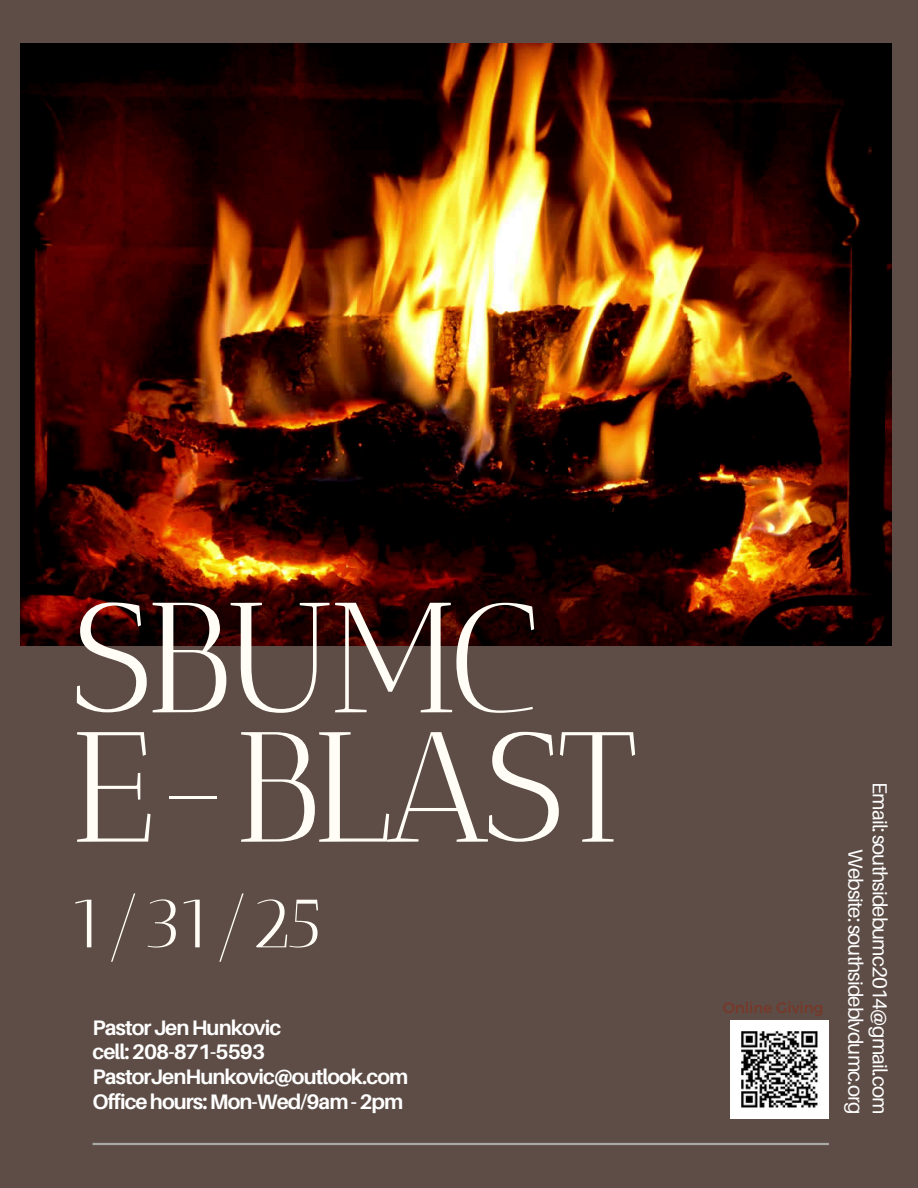
<style>
.page{position:relative;width:918px;height:1188px;background:#5d4d46}
.page>*{position:absolute;margin:0;border:0;box-sizing:border-box;transform-origin:0 0}
.t1{font:156.45px/129.3px "Antic Didone";letter-spacing:-.05em;color:#fffdf5}
.t2{font:72px "Antic Didone";color:#fffdf5}
.t3{font:700 21px/24.8px "Aileron";letter-spacing:-.045em;color:#fff}
.t4{font:20.4px/24.3px "Aileron";letter-spacing:-.045em;color:#fff;text-align:right}
.t5{font:15px "Montserrat";color:#793727}
</style>
<div class="page">
<hr style="left:93px;top:1143px;width:736px;height:2px;background:#aaa9a8">
<img style="left:731px;top:1021px;width:98px;height:98px">
<img style="left:21px;top:43px;width:871px;height:602px">
<p class="t1" style="left:70px;top:594px;width:570px">SBUMC<br>E-BLAST</p>
<p class="t2" style="left:70px;top:880px;width:253px">1/31/25</p>
<h1 class="t3" style="left:93px;top:1014px;width:317px">PastorJenHunkovic cell:208-871-5593<br>PastorJenHunkovic@outlook.com<br>Officehours:Mon-Wed/9am-2pm</h1>
<h4 class="t5" style="left:723px;top:998px;width:102px">Online Giving</h4>
<h2 class="t4" style="left:893px;top:782px;width:333px;rotate:90deg">Email: southsidebumc2014@gmail.com<br>Website: southsideblvdumc.org</h2>
</div>
